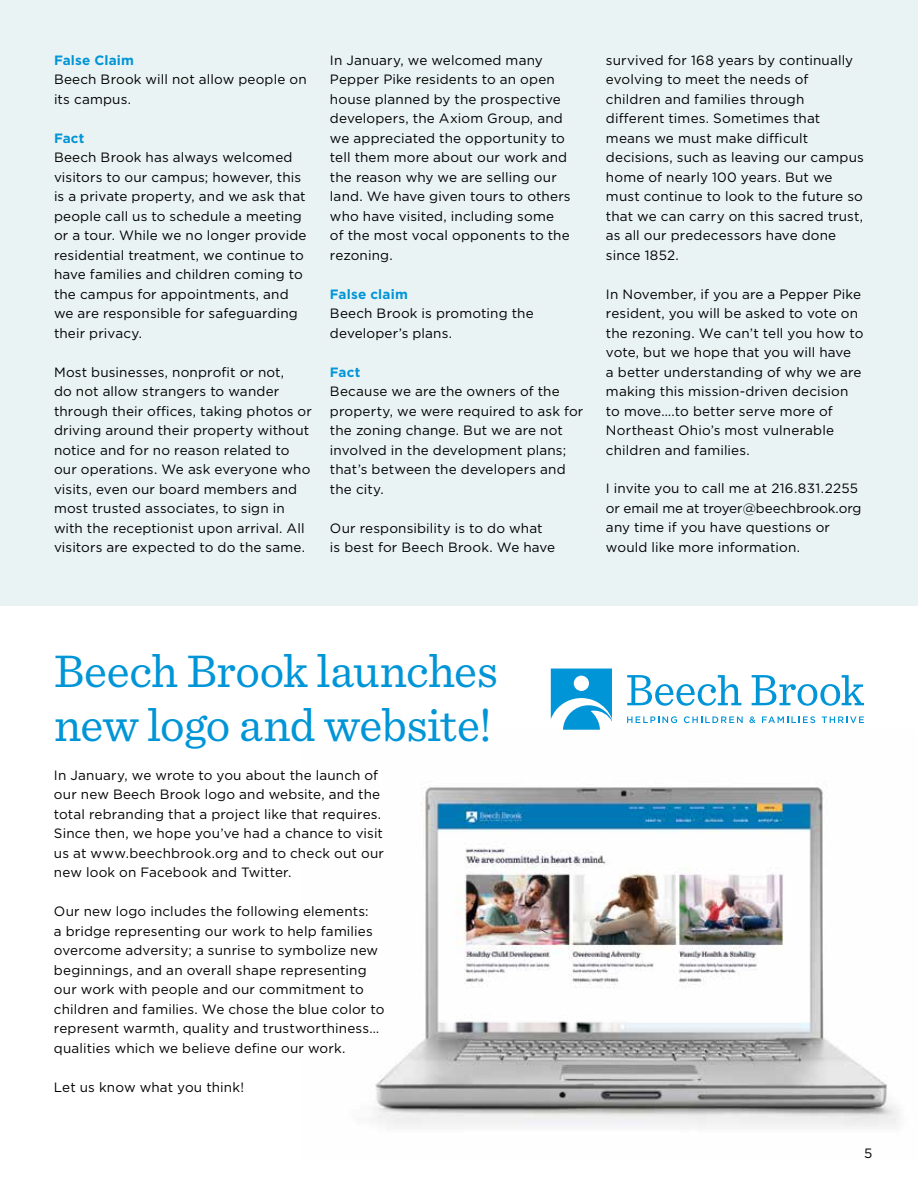
<style>
.page{position:relative;width:918px;height:1188px;background:#fff}
.page>*{position:absolute;margin:0;border:0;box-sizing:border-box;transform-origin:0 0}
.t1{font:48px/54px "Sentinel";letter-spacing:-.01em;color:#0095d7}
.t2{font:13.5px/19.5px "Gotham";letter-spacing:.01em;color:#000}
.t3{font:700 13.5px "Gotham";letter-spacing:.015em;color:#0095d7}
</style>
<div class="page">
<img style="left:373px;top:787px;width:526px;height:340px">
<div style="left:0;top:0;width:918px;height:606px;background:#eaf3f3"></div>
<svg style="left:551px;top:669px;width:61px;height:61px"></svg>
<svg style="left:627px;top:675px;width:114px;height:31px"></svg>
<svg style="left:752px;top:675px;width:112px;height:31px"></svg>
<svg style="left:627px;top:716px;width:50px;height:7px"></svg>
<svg style="left:684px;top:716px;width:59px;height:7px"></svg>
<svg style="left:749px;top:716px;width:6px;height:7px"></svg>
<svg style="left:762px;top:716px;width:53px;height:7px"></svg>
<svg style="left:822px;top:716px;width:42px;height:7px"></svg>
<p class="t3" style="left:54px;top:51px;width:82px">False Claim</p>
<p class="t2" style="left:54px;top:70px;width:254px">Beech Brook will not allow people on its campus.</p>
<p class="t3" style="left:54px;top:129px;width:32px">Fact</p>
<p class="t2" style="left:54px;top:148px;width:254px">Beech Brook has always welcomed visitors to our campus; however, this is a private property, and we ask that people call us to schedule a meeting or a tour. While we no longer provide residential treatment, we continue to have families and children coming to the campus for appointments, and we are responsible for safeguarding their privacy.</p>
<p class="t2" style="left:54px;top:362px;width:260px">Most businesses, nonprofit or not,<br>do not allow strangers to wander through their offices, taking photos or driving around their property without notice and for no reason related to our operations. We ask everyone who visits, even our board members and most trusted associates, to sign in with the receptionist upon arrival. All visitors are expected to do the same.</p>
<p class="t2" style="left:330px;top:50px;width:242px">In January, we welcomed many<br>Pepper Pike residents to an open house planned by the prospective developers, the Axiom Group, and we appreciated the opportunity to tell them more about our work and the reason why we are selling our land. We have given tours to others who have visited, including some of the most vocal opponents to the rezoning.</p>
<p class="t3" style="left:330px;top:285px;width:79px">False claim</p>
<p class="t2" style="left:330px;top:303px;width:205px">Beech Brook is promoting the developer’s plans.</p>
<p class="t3" style="left:330px;top:363px;width:32px">Fact</p>
<p class="t2" style="left:330px;top:381px;width:255px">Because we are the owners of the property, we were required to ask for the zoning change. But we are not involved in the development plans; that’s between the developers and the city.</p>
<p class="t2" style="left:330px;top:518px;width:227px">Our responsibility is to do what is best for Beech Brook. We have</p>
<p class="t2" style="left:606px;top:50px;width:259px">survived for 168 years by continually evolving to meet the needs of children and families through different times. Sometimes that means we must make difficult decisions, such as leaving our campus home of nearly 100 years. But we must continue to look to the future so that we can carry on this sacred trust, as all our predecessors have done since 1852.</p>
<p class="t2" style="left:606px;top:284px;width:259px">In November, if you are a Pepper Pike resident, you will be asked to vote on the rezoning. We can’t tell you how to vote, but we hope that you will have<br>a better understanding of why we are making this mission-driven decision to move….to better serve more of Northeast Ohio’s most vulnerable children and families.</p>
<p class="t2" style="left:606px;top:479px;width:257px">I invite you to call me at 216.831.2255 or email me at troyer@beechbrook.org any time if you have questions or would like more information.</p>
<h1 class="t1" style="left:54px;top:641px;width:445px">Beech Brook launches new logo and website!</h1>
<p class="t2" style="left:54px;top:765px;width:331px">In January, we wrote to you about the launch of our new Beech Brook logo and website, and the total rebranding that a project like that requires.<br>Since then, we hope you’ve had a chance to visit us at www.beechbrook.org and to check out our new look on Facebook and Twitter.</p>
<p class="t2" style="left:54px;top:902px;width:332px">Our new logo includes the following elements:<br>a bridge representing our work to help families overcome adversity; a sunrise to symbolize new beginnings, and an overall shape representing our work with people and our commitment to children and families. We chose the blue color to represent warmth, quality and trustworthiness… qualities which we believe define our work.</p>
<p class="t2" style="left:54px;top:1077px;width:192px">Let us know what you think!</p>
<p class="t2" style="left:864px;top:1143px;width:10px">5</p>
</div>
